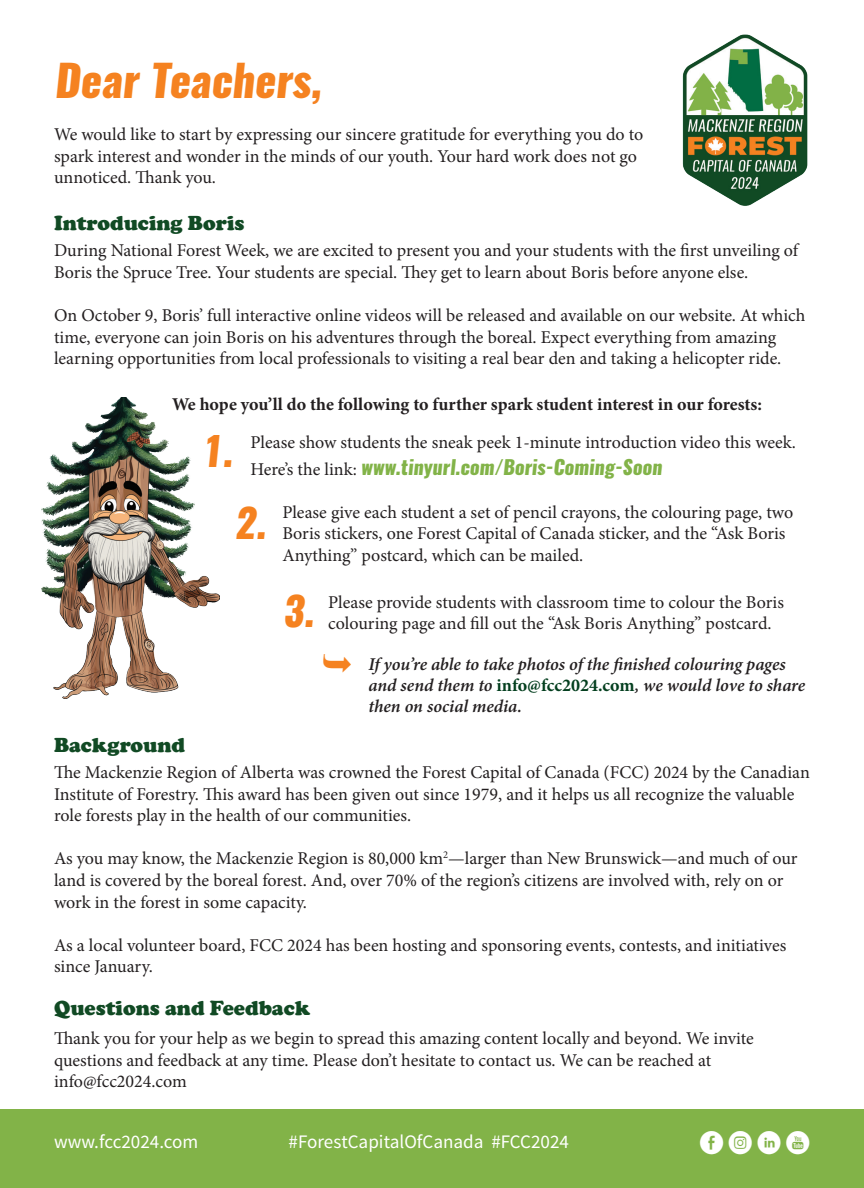
<style>
.page{position:relative;width:864px;height:1188px;background:#fff}
.page>*{position:absolute;margin:0;border:0;box-sizing:border-box;transform-origin:0 0}
.t1{font:800 43.35px "Oswald";color:#f58220}
.t2{font:800 39.3px "Oswald";color:#f58220}
.t3{font:22.95px "Social Media Circled";color:#fff}
.t4{font:900 21px "Cooper";color:#114a24}
.t5{font:800 19.5px "Oswald";color:#82b348}
.t6{font:19.05px "Source Sans Pro";color:#fff}
.t7{font:18px/21.6px "Minion Pro";color:#231f20}
.t8{font:italic 600 18px/21px "Minion Pro";letter-spacing:-.005em;color:#231f20}
.t9{font:700 18px "Minion Pro";letter-spacing:-.005em;color:#231f20}
.s1{font-family:"Minion Pro";font-weight:400;font-size:18px;color:#231f20}
.s2{font-weight:700;font-style:normal;color:#043f1f}
</style>
<div class="page">
<div style="left:0;top:1109px;width:864px;height:79px;background:#82b348"></div>
<img style="left:682px;top:34px;width:126px;height:172px">
<img style="left:42px;top:397px;width:178px;height:301px">
<p class="t1" style="left:54px;top:49px;width:276px">Dear Teachers,</p>
<p class="t7" style="left:54px;top:124px;width:591px">We would like to start by expressing our sincere gratitude for everything you do to spark interest and wonder in the minds of our youth. Your hard work does not go unnoticed. Thank you.</p>
<p class="t4" style="left:54px;top:211px;width:192px">Introducing Boris</p>
<p class="t7" style="left:54px;top:240px;width:746px">During National Forest Week, we are excited to present you and your students with the first unveiling of<br>Boris the Spruce Tree. Your students are special. They get to learn about Boris before anyone else.</p>
<p class="t7" style="left:54px;top:305px;width:753px">On October 9, Boris’ full interactive online videos will be released and available on our website. At which time, everyone can join Boris on his adventures through the boreal. Expect everything from amazing learning opportunities from local professionals to visiting a real bear den and taking a helicopter ride.</p>
<p class="t9" style="left:172px;top:392px;width:592px">We hope you’ll do the following to further spark student interest in our forests:</p>
<p class="t2" style="left:201px;top:424px;width:39px">1.</p>
<p class="t7" style="left:251px;top:432px;width:547px">Please show students the sneak peek 1-minute introduction video this week.</p>
<p class="t5" style="left:251px;top:454px;width:416px"><span class="s1">He re’s the link:</span> www.tinyurl.com/Boris-Coming-Soon</p>
<p class="t2" style="left:234px;top:495px;width:39px">2.</p>
<p class="t7" style="left:282px;top:501px;width:512px">Please give each student a set of pencil crayons, the colouring page, two<br>Boris stickers, one Forest Capital of Canada sticker, and the “Ask Boris<br>Anything” postcard, which can be mailed.</p>
<p class="t7" style="left:328px;top:591px;width:457px">Please provide students with classroom time to colour the Boris</p>
<p class="t2" style="left:282px;top:584px;width:39px">3.</p>
<p class="t7" style="left:328px;top:613px;width:445px">colouring page and fill out the “Ask Boris Anything” postcard.</p>
<p class="t8" style="left:368px;top:654px;width:438px">If you’re able to take photos of the finished colouring pages and send them to <span class="s2">info@fcc2024.com</span>, we would love to share then on social media.</p>
<p class="t4" style="left:54px;top:733px;width:133px">Background</p>
<p class="t7" style="left:54px;top:762px;width:757px">The Mackenzie Region of Alberta was crowned the Forest Capital of Canada (FCC) 2024 by the Canadian<br>Institute of Forestry. This award has been given out since 1979, and it helps us all recognize the valuable role forests play in the health of our communities.</p>
<p class="t7" style="left:54px;top:848px;width:745px">As you may know, the Mackenzie Region is 80,000 km<sup>2</sup>—larger than New Brunswick—and much of our land is covered by the boreal forest. And, over 70% of the region’s citizens are involved with, rely on or work in the forest in some capacity.</p>
<p class="t7" style="left:54px;top:934px;width:734px">As a local volunteer board, FCC 2024 has been hosting and sponsoring events, contests, and initiatives since January.</p>
<p class="t4" style="left:54px;top:996px;width:258px">Questions and Feedback</p>
<p class="t7" style="left:54px;top:1028px;width:701px">Thank you for your help as we begin to spread this amazing content locally and beyond. We invite questions and feedback at any time. Please don’t hesitate to contact us. We can be reached at info@fcc2024.com</p>
<p class="t6" style="left:54px;top:1130px;width:146px">www.fcc2024.com</p>
<p class="t6" style="left:289px;top:1130px;width:282px">#ForestCapitalOfCanada #FCC2024</p>
<p class="t3" style="left:700px;top:1131px;width:112px">EQCP</p>
</div>
